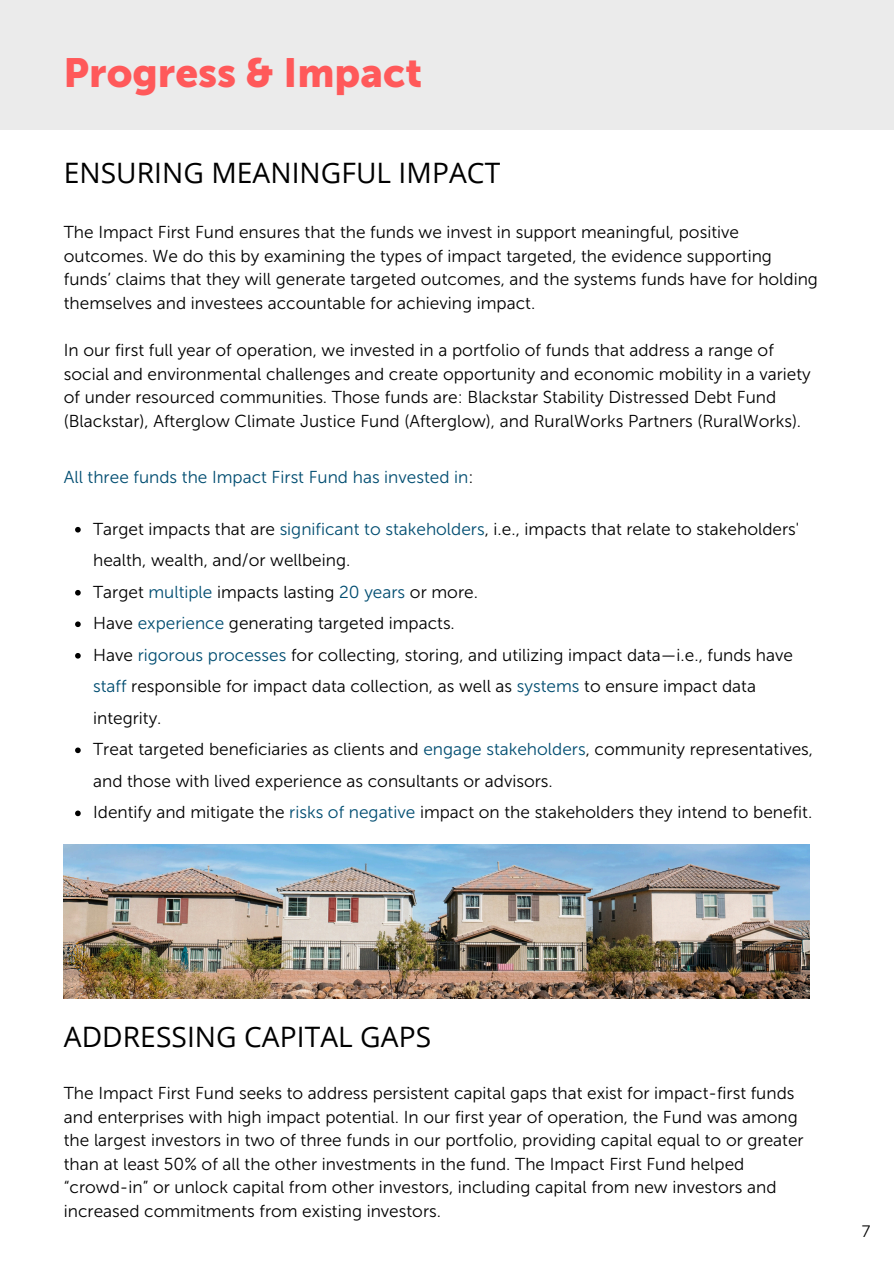
<style>
.page{position:relative;width:894px;height:1264px;background:#fff}
.page>*{position:absolute;margin:0;border:0;box-sizing:border-box;transform-origin:0 0}
.t1{font:40.5px "Museo Sans 900";color:#ff595a}
.t2{font:28.2px "Open Sans";letter-spacing:.005em;color:#000}
.t3{font:17.25px/23.7px "Museo Sans 300";color:#000}
.t4{font:17.25px "Museo Sans 300";color:#004d71}
.t5{font:16.5px "Museo Sans 300";color:#000}
.s1{color:#000}
.s2{color:#004d71}
</style>
<div class="page">
<div style="left:0;top:0;width:893px;height:129px;background:#ebebeb"></div>
<img style="left:64px;top:844px;width:744px;height:154px">
<svg style="left:75px;top:527px;width:6px;height:5px"></svg>
<svg style="left:75px;top:590px;width:6px;height:5px"></svg>
<svg style="left:75px;top:621px;width:6px;height:6px"></svg>
<svg style="left:75px;top:653px;width:6px;height:5px"></svg>
<svg style="left:75px;top:747px;width:6px;height:6px"></svg>
<svg style="left:75px;top:810px;width:6px;height:6px"></svg>
<h1 class="t1" style="left:64px;top:49px;width:360px">Progress &amp; Impact</h1>
<p class="t2" style="left:64px;top:153px;width:438px">ENSURING MEANINGFUL IMPACT</p>
<p class="t3" style="left:64px;top:220px;width:755px">The Impact First Fund ensures that the funds we invest in support meaningful, positive outcomes. We do this by examining the types of impact targeted, the evidence supporting funds’ claims that they will generate targeted outcomes, and the systems funds have for holding themselves and investees accountable for achieving impact.</p>
<h2 class="t3" style="left:64px;top:338px;width:748px">In our first full year of operation, we invested in a portfolio of funds that address a range of social and environmental challenges and create opportunity and economic mobility in a variety of under resourced communities. Those funds are: Blackstar Stability Distressed Debt Fund (Blackstar), Afterglow Climate Justice Fund (Afterglow), and RuralWorks Partners (RuralWorks).</h2>
<p class="t4" style="left:64px;top:467px;width:411px">All three funds the Impact First Fund has invested in<span class="s1">:</span></p>
<p class="t3" style="left:93px;top:513px;width:707px;line-height:31.5px">Target impacts that are <span class="s2">significant to stakeholders</span>, i.e., impacts that relate to stakeholders' health, wealth, and/or wellbeing.</p>
<p class="t3" style="left:93px;top:580px;width:386px">Target <span class="s2">multiple</span> impacts lasting <span class="s2">20 years</span> or more.</p>
<p class="t3" style="left:93px;top:611px;width:363px">Have <span class="s2">experience</span> generating targeted impacts.</p>
<p class="t3" style="left:93px;top:639px;width:701px;line-height:31.5px">Have <span class="s2">rigorous processes</span> for collecting, storing, and utilizing impact data—i.e., funds have <span class="s2">staff</span> responsible for impact data collection, as well as <span class="s2">systems</span> to ensure impact data integrity.</p>
<p class="t3" style="left:93px;top:733px;width:721px;line-height:31.5px">Treat targeted beneficiaries as clients and <span class="s2">engage stakeholders</span>, community representatives, and those with lived experience as consultants or advisors.</p>
<p class="t3" style="left:93px;top:800px;width:720px">Identify and mitigate the <span class="s2">risks of negative</span> impact on the stakeholders they intend to benefit.</p>
<p class="t2" style="left:64px;top:1016px;width:368px">ADDRESSING CAPITAL GAPS</p>
<p class="t3" style="left:64px;top:1081px;width:741px">The Impact First Fund seeks to address persistent capital gaps that exist for impact-first funds and enterprises with high impact potential. In our first year of operation, the Fund was among the largest investors in two of three funds in our portfolio, providing capital equal to or greater than at least 50% of all the other investments in the fund. The Impact First Fund helped “crowd-in” or unlock capital from other investors, including capital from new investors and increased commitments from existing investors.</p>
<p class="t5" style="left:861px;top:1221px;width:10px">7</p>
</div>
